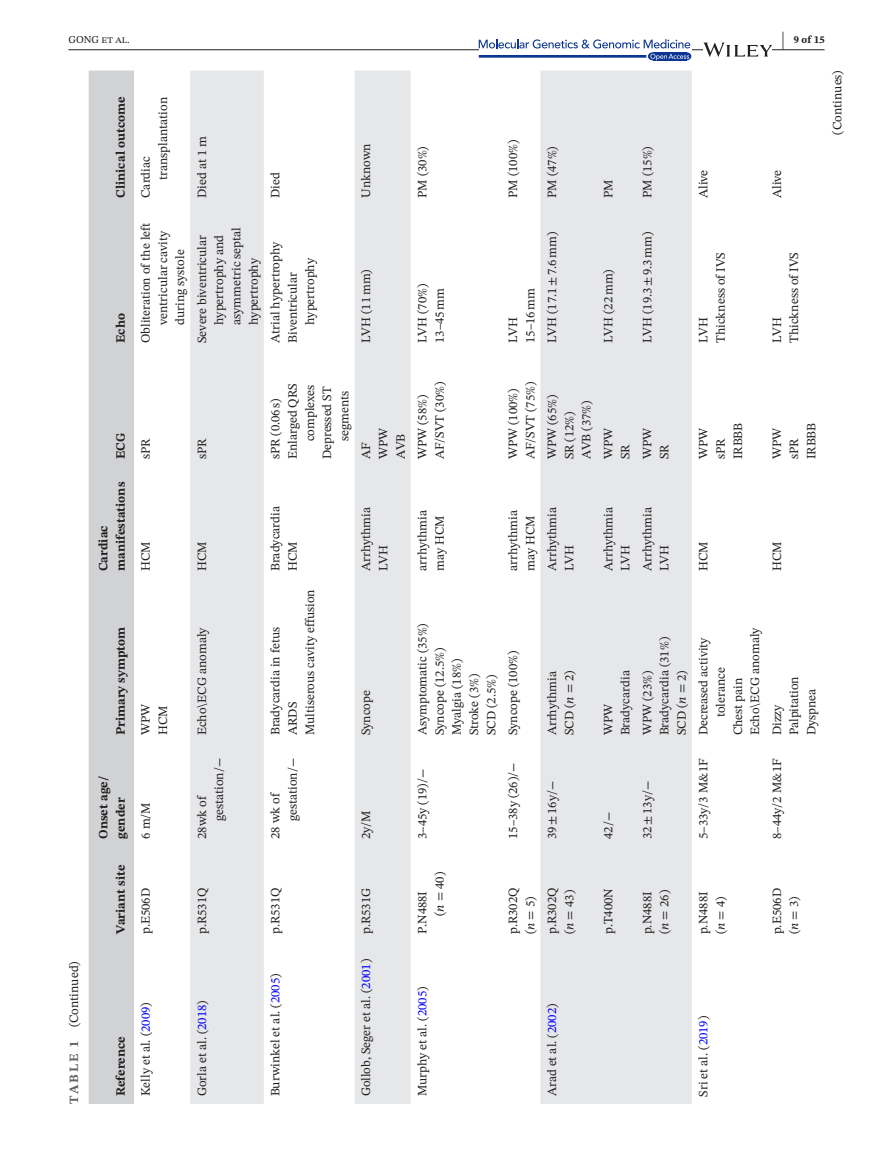
<style>
.page{position:relative;width:893px;height:1174px;background:#fff}
.page>*{position:absolute;margin:0;border:0;box-sizing:border-box;transform-origin:0 0}
.t1{font:700 21px "STIX Two Text";color:#231f20;scale:.42 1}
.t2{font:12.75px/17.2px "STIX Two Text";color:#231f20}
.t3{font:700 12.75px/17.2px "STIX Two Text";color:#231f20}
.t4{font:10.5px "STIX Two Text";color:#231f20}
.t5{font:700 10.5px "STIX Two Text";color:#231f20}
.s1{font-weight:700;color:#636366}
.s2{color:#00f}
.s3{font-style:italic}
</style>
<div class="page">
<hr style="left:68px;top:49px;width:756px;height:1px;background:#231f20">
<svg style="left:479px;top:39px;width:211px;height:21px"></svg>
<svg style="left:703px;top:43px;width:69px;height:14px"></svg>
<div style="left:89px;top:71px;width:45px;height:1033px;background:#d1d2d4"></div>
<svg style="left:190px;top:71px;width:502px;height:1033px;fill:#e6e7e9"></svg>
<h1 class="t1" style="left:782px;top:24px;width:8px">|</h1>
<p class="t4" style="left:68px;top:32px;width:63px">GONG et al.</p>
<p class="t5" style="left:794px;top:32px;width:32px">9 of 15</p>
<p class="t3" style="left:112px;top:198px;width:103px;rotate:-90deg">Clinical outcome</p>
<p class="t2" style="left:137px;top:180px;width:84px;text-indent:-18px;rotate:-90deg">Cardiac transplantation</p>
<p class="t2" style="left:193px;top:198px;width:64px;rotate:-90deg">Died at 1 m</p>
<p class="t2" style="left:267px;top:198px;width:27px;rotate:-90deg">Died</p>
<p class="t2" style="left:357px;top:198px;width:56px;rotate:-90deg">Unknown</p>
<p class="t2" style="left:413px;top:198px;width:53px;rotate:-90deg">PM (30%)</p>
<p class="t2" style="left:504px;top:198px;width:60px;rotate:-90deg">PM (100%)</p>
<p class="t2" style="left:543px;top:198px;width:53px;rotate:-90deg">PM (47%)</p>
<p class="t2" style="left:599px;top:198px;width:20px;rotate:-90deg">PM</p>
<p class="t2" style="left:638px;top:198px;width:53px;rotate:-90deg">PM (15%)</p>
<p class="t2" style="left:695px;top:198px;width:30px;rotate:-90deg">Alive</p>
<p class="t2" style="left:768px;top:198px;width:30px;rotate:-90deg">Alive</p>
<p class="t2" style="left:829px;top:135px;width:66px;rotate:-90deg">(Continues)</p>
<p class="t3" style="left:112px;top:343px;width:31px;rotate:-90deg">Echo</p>
<p class="t2" style="left:137px;top:325px;width:103px;text-indent:-18px;rotate:-90deg">Obliteration of the left ventricular cavity during systole</p>
<p class="t2" style="left:193px;top:325px;width:99px;text-indent:-18px;rotate:-90deg">Severe biventricular hypertrophy and asymmetric septal hypertrophy</p>
<p class="t2" style="left:267px;top:343px;width:103px;rotate:-90deg">Atrial hypertrophy<br>Biventricular</p>
<p class="t2" style="left:301px;top:325px;width:69px;rotate:-90deg">hypertrophy</p>
<p class="t2" style="left:357px;top:343px;width:75px;rotate:-90deg">LVH (11mm)</p>
<p class="t2" style="left:413px;top:343px;width:61px;rotate:-90deg">LVH (70%)<br>13–45mm</p>
<p class="t2" style="left:504px;top:343px;width:56px;rotate:-90deg">LVH<br>15–16mm</p>
<p class="t2" style="left:543px;top:343px;width:113px;rotate:-90deg">LVH (17.1±7.6mm)</p>
<p class="t2" style="left:599px;top:343px;width:75px;rotate:-90deg">LVH (22mm)</p>
<p class="t2" style="left:638px;top:343px;width:113px;rotate:-90deg">LVH (19.3±9.3mm)</p>
<p class="t2" style="left:695px;top:343px;width:92px;rotate:-90deg">LVH<br>Thickness of IVS</p>
<p class="t2" style="left:768px;top:343px;width:92px;rotate:-90deg">LVH<br>Thickness of IVS</p>
<p class="t3" style="left:112px;top:459px;width:28px;rotate:-90deg">ECG</p>
<p class="t3" style="left:95px;top:571px;width:91px;rotate:-90deg">Cardiac manifestations</p>
<p class="t2" style="left:137px;top:459px;width:22px;rotate:-90deg">sPR</p>
<p class="t2" style="left:137px;top:571px;width:31px;rotate:-90deg">HCM</p>
<p class="t2" style="left:65px;top:1104px;width:144px;rotate:-90deg"><span class="s1">TABLE 1</span> (Continued)</p>
<p class="t3" style="left:112px;top:735px;width:110px;rotate:-90deg">Primary symptom</p>
<p class="t2" style="left:137px;top:735px;width:33px;rotate:-90deg">WPW<br>HCM</p>
<p class="t3" style="left:95px;top:839px;width:65px;rotate:-90deg">Onset age/ gender</p>
<p class="t3" style="left:112px;top:934px;width:71px;rotate:-90deg">Variant site</p>
<p class="t2" style="left:137px;top:839px;width:38px;rotate:-90deg">6 m/M</p>
<p class="t2" style="left:137px;top:934px;width:48px;rotate:-90deg">p.E506D</p>
<p class="t3" style="left:112px;top:1096px;width:62px;rotate:-90deg">Reference</p>
<p class="t2" style="left:137px;top:1096px;width:96px;rotate:-90deg">Kelly et al. (<span class="s2">2009</span>)</p>
<p class="t2" style="left:193px;top:459px;width:22px;rotate:-90deg">sPR</p>
<p class="t2" style="left:193px;top:571px;width:31px;rotate:-90deg">HCM</p>
<p class="t2" style="left:193px;top:735px;width:110px;rotate:-90deg">Echo\ECG anomaly</p>
<p class="t2" style="left:193px;top:821px;width:64px;text-indent:-18px;rotate:-90deg">28wk of gestation/−</p>
<p class="t2" style="left:193px;top:934px;width:48px;rotate:-90deg">p.R531Q</p>
<p class="t2" style="left:193px;top:1096px;width:98px;rotate:-90deg">Gorla et al. (<span class="s2">2018</span>)</p>
<p class="t2" style="left:284px;top:459px;width:78px;rotate:-90deg">Enlarged QRS</p>
<p class="t2" style="left:301px;top:441px;width:58px;rotate:-90deg">complexes</p>
<p class="t2" style="left:318px;top:459px;width:74px;rotate:-90deg">Depressed ST</p>
<p class="t2" style="left:336px;top:441px;width:52px;rotate:-90deg">segments</p>
<p class="t2" style="left:267px;top:459px;width:63px;rotate:-90deg">sPR (0.06 s)</p>
<p class="t2" style="left:357px;top:459px;width:33px;rotate:-90deg">AF<br>WPW<br>AVB</p>
<p class="t2" style="left:413px;top:459px;width:79px;rotate:-90deg">WPW (58%)<br>AF/SVT (30%)</p>
<p class="t2" style="left:504px;top:459px;width:79px;rotate:-90deg">WPW (100%)<br>AF/SVT (75%)</p>
<p class="t2" style="left:543px;top:459px;width:66px;rotate:-90deg">WPW (65%)<br>SR (12%)<br>AVB (37%)</p>
<p class="t2" style="left:599px;top:459px;width:33px;rotate:-90deg">WPW<br>SR</p>
<p class="t2" style="left:638px;top:459px;width:33px;rotate:-90deg">WPW<br>SR</p>
<p class="t2" style="left:695px;top:459px;width:38px;rotate:-90deg">WPW sPR<br>IRBBB</p>
<p class="t2" style="left:768px;top:459px;width:38px;rotate:-90deg">WPW sPR<br>IRBBB</p>
<p class="t2" style="left:267px;top:571px;width:67px;rotate:-90deg">Bradycardia<br>HCM</p>
<p class="t2" style="left:267px;top:735px;width:147px;rotate:-90deg">Bradycardia in fetus<br>ARDS<br>Multiserous cavity effusion</p>
<p class="t2" style="left:267px;top:821px;width:64px;text-indent:-18px;rotate:-90deg">28 wk of gestation/−</p>
<p class="t2" style="left:267px;top:934px;width:48px;rotate:-90deg">p.R531Q</p>
<p class="t2" style="left:267px;top:1096px;width:124px;rotate:-90deg">Burwinkel et al. (<span class="s2">2005</span>)</p>
<p class="t2" style="left:357px;top:571px;width:66px;rotate:-90deg">Arrhythmia<br>LVH</p>
<p class="t2" style="left:357px;top:735px;width:46px;rotate:-90deg">Syncope</p>
<p class="t2" style="left:357px;top:839px;width:30px;rotate:-90deg">2y/M</p>
<p class="t2" style="left:357px;top:934px;width:48px;rotate:-90deg">p.R531G</p>
<p class="t2" style="left:357px;top:1096px;width:139px;rotate:-90deg">Gollob, Seger et al. (<span class="s2">2001</span>)</p>
<p class="t2" style="left:413px;top:571px;width:63px;rotate:-90deg">arrhythmia may HCM</p>
<p class="t2" style="left:504px;top:571px;width:63px;rotate:-90deg">arrhythmia may HCM</p>
<p class="t2" style="left:543px;top:571px;width:66px;rotate:-90deg">Arrhythmia<br>LVH</p>
<p class="t2" style="left:413px;top:735px;width:114px;rotate:-90deg">Asymptomatic (35%)<br>Syncope (12.5%)<br>Myalgia (18%)<br>Stroke (3%)<br>SCD (2.5%)</p>
<p class="t2" style="left:504px;top:735px;width:86px;rotate:-90deg">Syncope (100%)</p>
<p class="t2" style="left:413px;top:839px;width:71px;rotate:-90deg">3–45y (19)/−</p>
<p class="t2" style="left:504px;top:839px;width:78px;rotate:-90deg">15–38y (26)/−</p>
<p class="t2" style="left:543px;top:735px;width:67px;rotate:-90deg">Arrhythmia<br>SCD (<span class="s3">n</span> = 2)</p>
<p class="t2" style="left:543px;top:839px;width:59px;rotate:-90deg">39±16y/−</p>
<p class="t2" style="left:413px;top:916px;width:46px;text-indent:-18px;rotate:-90deg">P.N488I<br>(<span class="s3">n</span> = 40)</p>
<p class="t2" style="left:504px;top:934px;width:48px;rotate:-90deg">p.R302Q (<span class="s3">n</span> = 5)</p>
<p class="t2" style="left:543px;top:934px;width:48px;rotate:-90deg">p.R302Q (<span class="s3">n</span> = 43)</p>
<p class="t2" style="left:413px;top:1096px;width:111px;rotate:-90deg">Murphy et al. (<span class="s2">2005</span>)</p>
<p class="t2" style="left:543px;top:1096px;width:94px;rotate:-90deg">Arad et al. (<span class="s2">2002</span>)</p>
<p class="t2" style="left:599px;top:571px;width:66px;rotate:-90deg">Arrhythmia<br>LVH</p>
<p class="t2" style="left:638px;top:571px;width:66px;rotate:-90deg">Arrhythmia<br>LVH</p>
<p class="t2" style="left:695px;top:571px;width:31px;rotate:-90deg">HCM</p>
<p class="t2" style="left:768px;top:571px;width:31px;rotate:-90deg">HCM</p>
<p class="t2" style="left:599px;top:735px;width:67px;rotate:-90deg">WPW<br>Bradycardia</p>
<p class="t2" style="left:638px;top:735px;width:100px;rotate:-90deg">WPW (23%)<br>Bradycardia (31%)<br>SCD (<span class="s3">n</span> = 2)</p>
<p class="t2" style="left:599px;top:839px;width:28px;rotate:-90deg">42/−</p>
<p class="t2" style="left:638px;top:839px;width:59px;rotate:-90deg">32±13y/−</p>
<p class="t2" style="left:746px;top:735px;width:110px;rotate:-90deg">Echo\ECG anomaly</p>
<p class="t2" style="left:695px;top:735px;width:100px;rotate:-90deg">Decreased activity</p>
<p class="t2" style="left:712px;top:717px;width:52px;rotate:-90deg">tolerance</p>
<p class="t2" style="left:729px;top:735px;width:59px;rotate:-90deg">Chest pain</p>
<p class="t2" style="left:695px;top:839px;width:82px;rotate:-90deg">5–33y/3 M&amp;1F</p>
<p class="t2" style="left:768px;top:735px;width:61px;rotate:-90deg">Dizzy<br>Palpitation<br>Dyspnea</p>
<p class="t2" style="left:768px;top:839px;width:82px;rotate:-90deg">8–44y/2 M&amp;1F</p>
<p class="t2" style="left:599px;top:934px;width:48px;rotate:-90deg">p.T400N</p>
<p class="t2" style="left:638px;top:934px;width:46px;rotate:-90deg">p.N488I (<span class="s3">n</span> = 26)</p>
<p class="t2" style="left:695px;top:934px;width:44px;rotate:-90deg">p.N488I (<span class="s3">n</span> = 4)</p>
<p class="t2" style="left:768px;top:934px;width:48px;rotate:-90deg">p.E506D (<span class="s3">n</span> = 3)</p>
<p class="t2" style="left:695px;top:1096px;width:82px;rotate:-90deg">Sri et al. (<span class="s2">2019</span>)</p>
</div>
